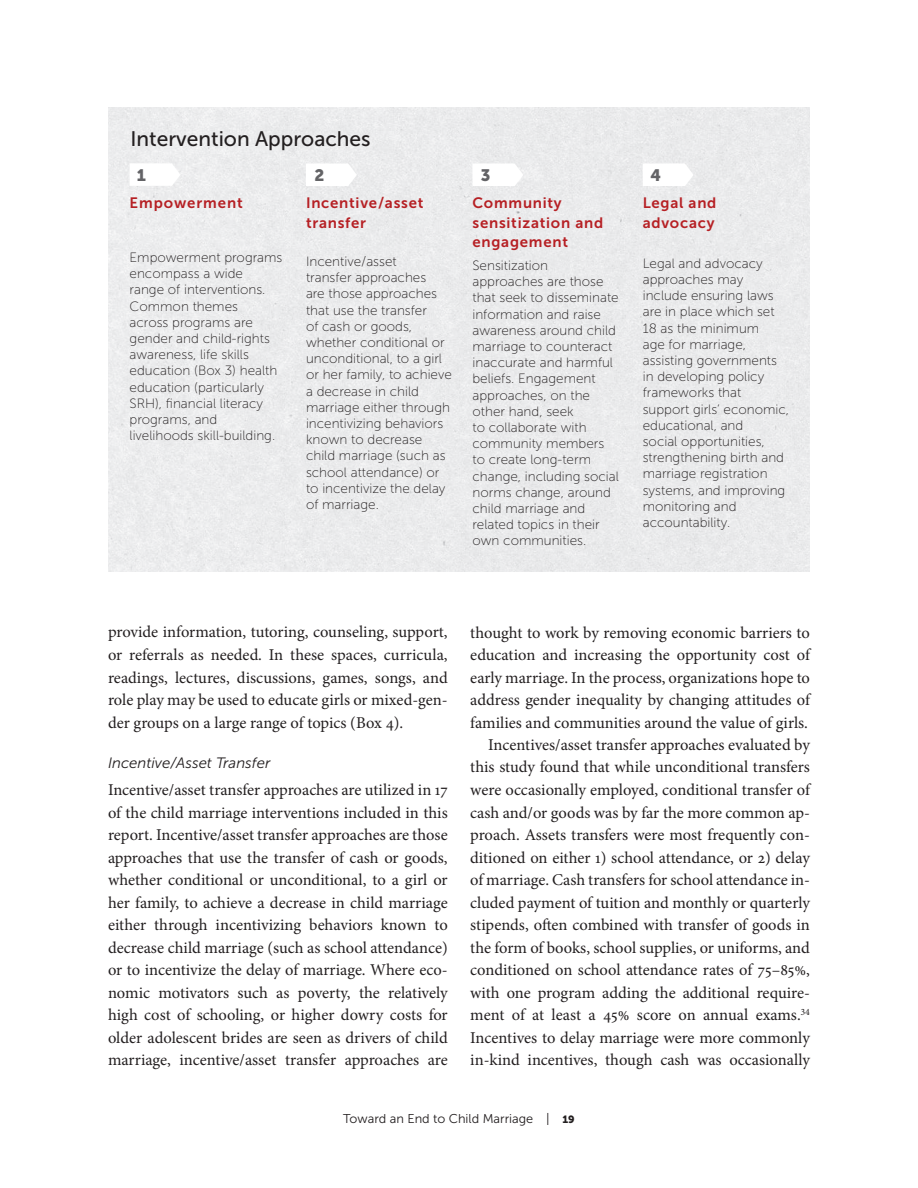
<style>
.page{position:relative;width:918px;height:1188px;background:#fff}
.page>*{position:absolute;margin:0;border:0;box-sizing:border-box;transform-origin:0 0}
.t1{font:21px "Museo Sans 500";color:#231f20}
.GT{font:16.5px/22.5px "Minion Pro";color:#231f20;text-align:justify}
.t2{font:16.5px "Museo Sans 900";color:#636366}
.t3{font:15px/19.5px "Museo Sans 700";letter-spacing:.05em;color:#b62024}
.t4{font:italic 15px "Museo Sans 300";color:#231f20}
.t5{font:13.5px/16.2px "Museo Sans 100";color:#231f20}
.t6{font:12.75px "Museo Sans 300";color:#231f20}
.s1{font-family:"Museo Sans 900";font-size:10.5px}
</style>
<div class="page">
<div style="left:108px;top:107px;width:702px;height:465px;background:#ebebed"></div>
<svg style="left:130px;top:163px;width:50px;height:23px"></svg>
<svg style="left:306px;top:164px;width:51px;height:22px"></svg>
<svg style="left:472px;top:164px;width:51px;height:22px"></svg>
<svg style="left:643px;top:164px;width:51px;height:22px"></svg>
<p class="t1" style="left:130px;top:127px;width:242px">Intervention Approaches</p>
<p class="t2" style="left:137px;top:166px;width:11px">1</p>
<p class="t2" style="left:315px;top:166px;width:11px">2</p>
<p class="t2" style="left:481px;top:166px;width:11px">3</p>
<p class="t2" style="left:650px;top:166px;width:12px">4</p>
<p class="t3" style="left:130px;top:193px;width:115px">Empowerment</p>
<p class="t3" style="left:306px;top:193px;width:119px">Incentive/asset transfer</p>
<p class="t3" style="left:472px;top:193px;width:132px">Community sensitization and engagement</p>
<p class="t3" style="left:643px;top:193px;width:75px">Legal and advocacy</p>
<p class="t5" style="left:130px;top:249px;width:154px">Empowerment programs encompass a wide<br>range of interventions.<br>Common themes<br>across programs are gender and child-rights awareness, life skills education (Box 3) health education (particularly<br>SRH), financial literacy programs, and livelihoods skill-building.</p>
<p class="t5" style="left:306px;top:253px;width:147px">Incentive/asset<br>transfer approaches<br>are those approaches that use the transfer<br>of cash or goods, whether conditional or unconditional, to a girl or her family, to achieve a decrease in child marriage either through incentivizing behaviors known to decrease child marriage (such as school attendance) or to incentivize the delay of marriage.</p>
<p class="t5" style="left:472px;top:257px;width:148px">Sensitization approaches are those that seek to disseminate information and raise awareness around child marriage to counteract inaccurate and harmful beliefs. Engagement approaches, on the other hand, seek<br>to collaborate with community members to create long-term change, including social norms change, around child marriage and related topics in their own communities.</p>
<p class="t5" style="left:643px;top:255px;width:148px">Legal and advocacy approaches may include ensuring laws are in place which set<br>18 as the minimum<br>age for marriage, assisting governments in developing policy frameworks that support girls’ economic, educational, and<br>social opportunities, strengthening birth and marriage registration systems, and improving monitoring and accountability.</p>
<p class="GT" style="left:108px;top:621px;width:341px">provide information, tutoring, counseling, support, or referrals as needed. In these spaces, curricula, readings, lectures, discussions, games, songs, and role play may be used to educate girls or mixed-gen&shy;der groups on a large range of topics (Box 4).</p>
<h3 class="t4" style="left:108px;top:755px;width:164px">Incentive/Asset Transfer</h3>
<p class="GT" style="left:108px;top:779px;width:341px">Incentive/asset transfer approaches are utilized in 17 of the child marriage interventions included in this report. Incentive/asset transfer approaches are those approaches that use the transfer of cash or goods, whether conditional or unconditional, to a girl or her family, to achieve a decrease in child marriage either through incentivizing behaviors known to decrease child marriage (such as school attendance) or to incentivize the delay of marriage. Where eco&shy;nomic motivators such as poverty, the relatively high cost of schooling, or higher dowry costs for older adolescent brides are seen as drivers of child marriage, incentive/asset transfer approaches are</p>
<p class="GT" style="left:470px;top:621px;width:341px">thought to work by removing economic barriers to education and increasing the opportunity cost of early marriage. In the process, organizations hope to address gender inequality by changing attitudes of families and communities around the value of girls.</p>
<p class="GT" style="left:470px;top:734px;width:341px;text-indent:18px">Incentives/asset transfer approaches evaluated by this study found that while unconditional transfers were occasionally employed, conditional transfer of cash and/or goods was by far the more common ap&shy;proach. Assets transfers were most frequently con&shy;ditioned on either 1) school attendance, or 2) delay of marriage. Cash transfers for school attendance in&shy;cluded payment of tuition and monthly or quarterly stipends, often combined with transfer of goods in the form of books, school supplies, or uniforms, and conditioned on school attendance rates of 75–85%, with one program adding the additional require&shy;ment of at least a 45% score on annual exams.<sup>34<br></sup>Incentives to delay marriage were more commonly in-kind incentives, though cash was occasionally</p>
<p class="t6" style="left:343px;top:1112px;width:233px">Toward an End to Child Marriage | <span class="s1">19</span></p>
</div>
